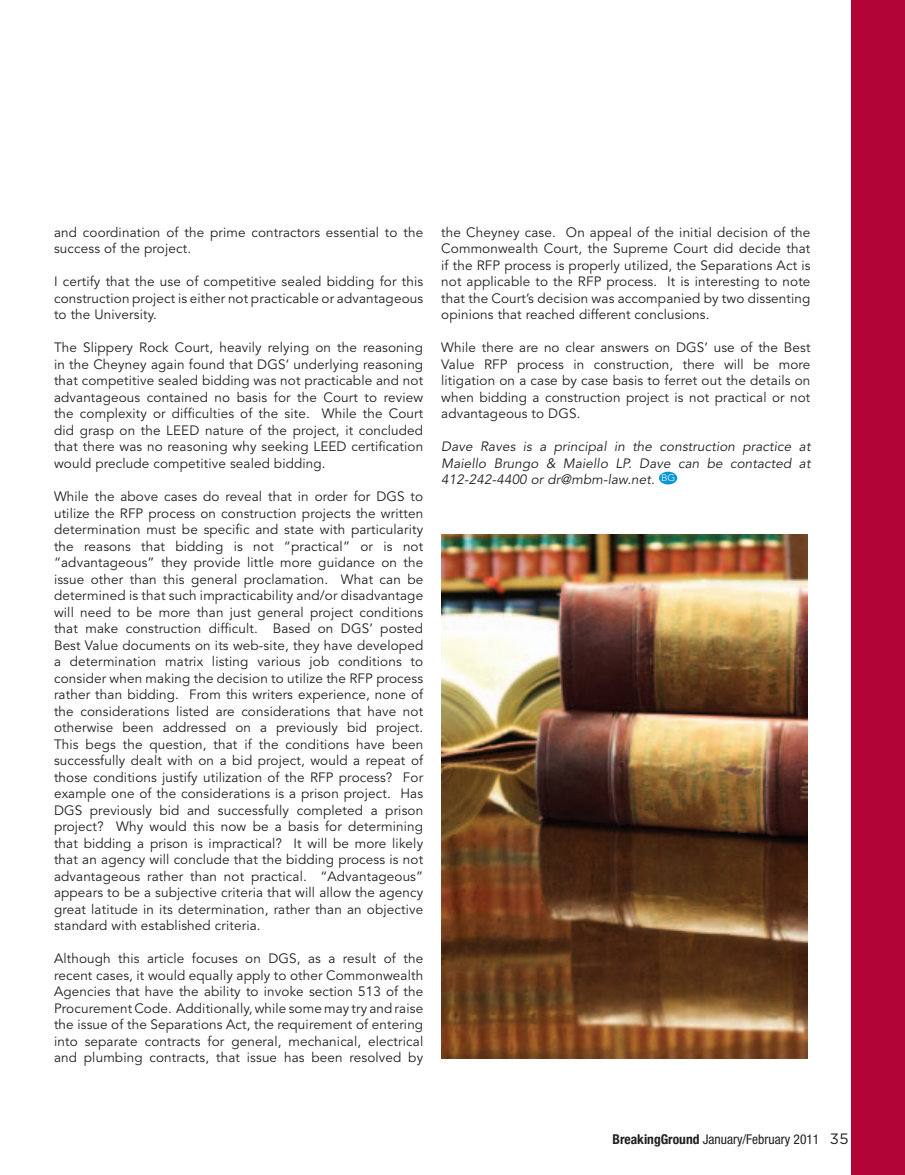
<style>
.page{position:relative;width:905px;height:1175px;background:#fff}
.page>*{position:absolute;margin:0;border:0;box-sizing:border-box;transform-origin:0 0}
.t1{font:15px "Gotham";color:#231f20}
.t2{font:13.5px/16.5px "Avenir";letter-spacing:.01em;color:#231f20;text-align:justify}
.t3{font:italic 13.5px/16.5px "Avenir";letter-spacing:.01em;color:#231f20;text-align:justify}
.t4{font:condensed 13.5px "Helvetica Neue";color:#231f20}
.t5{font:300 9.45px "Avenir";color:#fff;scale:1.07 1}
.s1{font-weight:700}
</style>
<div class="page">
<div style="left:851px;top:0;width:53px;height:1174px;background:#b30437"></div>
<div style="left:659px;top:471px;width:18px;height:13px;background:#0696d7;border-radius:50%"></div>
<img style="left:442px;top:535px;width:365px;height:523px">
<p class="t2" style="left:54px;top:224px;width:371px">and coordination of the prime contractors essential to the success of the project.</p>
<p class="t2" style="left:54px;top:274px;width:370px">I certify that the use of competitive sealed bidding for this construction project is either not practicable or advantageous to the University.</p>
<p class="t2" style="left:54px;top:340px;width:371px">The Slippery Rock Court, heavily relying on the reasoning in the Cheyney again found that DGS’ underlying reasoning that competitive sealed bidding was not practicable and not advantageous contained no basis for the Court to review the complexity or difficulties of the site. While the Court did grasp on the LEED nature of the project, it concluded that there was no reasoning why seeking LEED certification would preclude competitive sealed bidding.</p>
<p class="t2" style="left:54px;top:488px;width:371px">While the above cases do reveal that in order for DGS to utilize the RFP process on construction projects the written determination must be specific and state with particularity the reasons that bidding is not “practical” or is not “advantageous” they provide little more guidance on the issue other than this general proclamation. What can be determined is that such impracticability and/or disadvantage will need to be more than just general project conditions that make construction difficult. Based on DGS’ posted Best Value documents on its web-site, they have developed a determination matrix listing various job conditions to consider when making the decision to utilize the RFP process rather than bidding. From this writers experience, none of the considerations listed are considerations that have not otherwise been addressed on a previously bid project.<br>This begs the question, that if the conditions have been successfully dealt with on a bid project, would a repeat of those conditions justify utilization of the RFP process? For example one of the considerations is a prison project. Has DGS previously bid and successfully completed a prison project? Why would this now be a basis for determining that bidding a prison is impractical? It will be more likely that an agency will conclude that the bidding process is not advantageous rather than not practical. “Advantageous” appears to be a subjective criteria that will allow the agency great latitude in its determination, rather than an objective standard with established criteria.</p>
<p class="t2" style="left:54px;top:950px;width:371px">Although this article focuses on DGS, as a result of the recent cases, it would equally apply to other Commonwealth Agencies that have the ability to invoke section 513 of the Procurement Code. Additionally, while some may try and raise the issue of the Separations Act, the requirement of entering into separate contracts for general, mechanical, electrical and plumbing contracts, that issue has been resolved by</p>
<p class="t2" style="left:441px;top:224px;width:371px">the Cheyney case. On appeal of the initial decision of the Commonwealth Court, the Supreme Court did decide that if the RFP process is properly utilized, the Separations Act is not applicable to the RFP process. It is interesting to note that the Court’s decision was accompanied by two dissenting opinions that reached different conclusions.</p>
<p class="t2" style="left:441px;top:340px;width:371px">While there are no clear answers on DGS’ use of the Best Value RFP process in construction, there will be more litigation on a case by case basis to ferret out the details on when bidding a construction project is not practical or not advantageous to DGS.</p>
<p class="t3" style="left:441px;top:439px;width:371px">Dave Raves is a principal in the construction practice at Maiello Brungo &amp; Maiello LP. Dave can be contacted at 412-242-4400 or dr@mbm-law.net.</p>
<p class="t5" style="left:661px;top:472px;width:15px">BG</p>
<p class="t4" style="left:612px;top:1131px;width:208px"><span class="s1">BreakingGround</span> January/February 2011</p>
<p class="t1" style="left:830px;top:1130px;width:20px">35</p>
</div>
